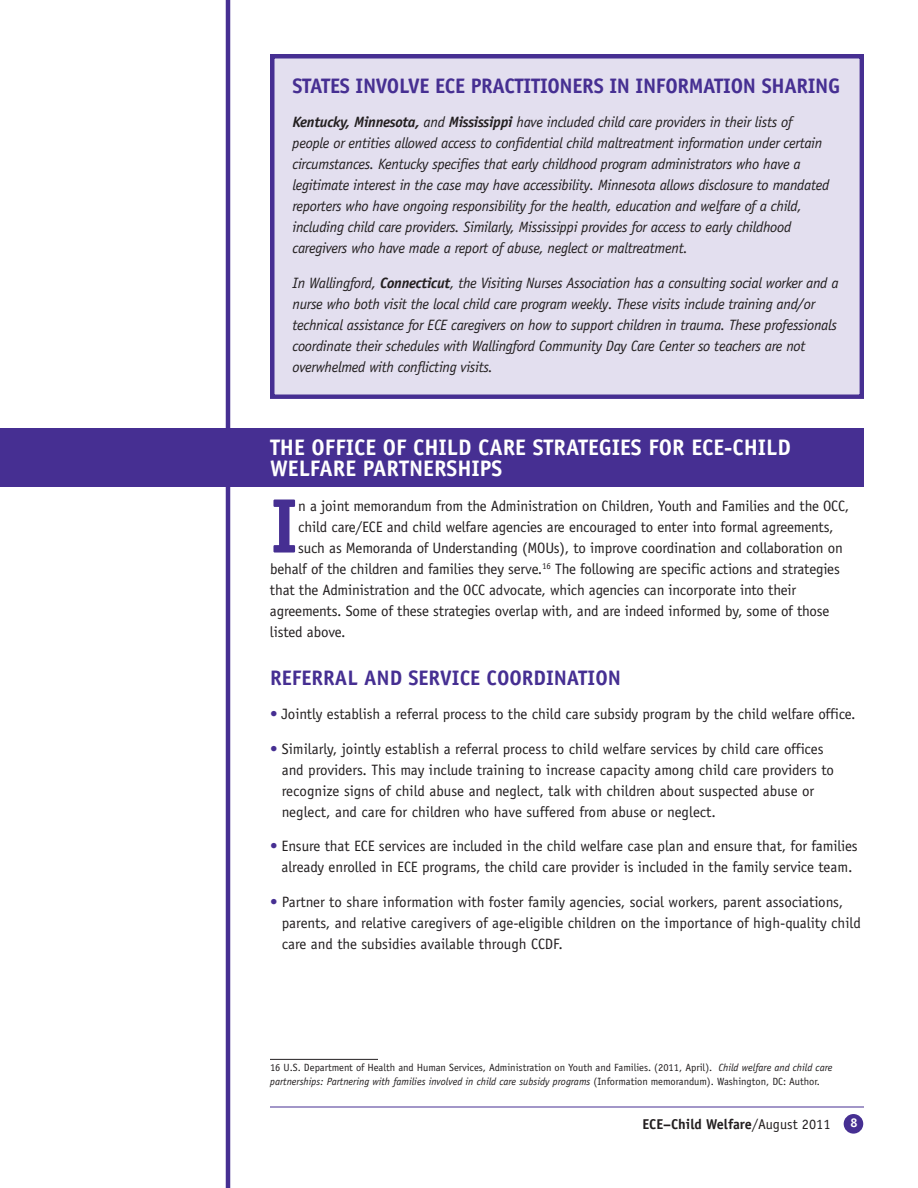
<style>
.page{position:relative;width:918px;height:1188px;background:#fff}
.page>*{position:absolute;margin:0;border:0;box-sizing:border-box;transform-origin:0 0}
.t1{font:700 77.4px "Officina Serif";color:#462f92}
.t2{font:700 22.5px/21px "Officina Sans";color:#fff}
.t3{font:700 21px "Officina Sans";letter-spacing:-.015em;color:#462f92}
.t4{font:15px/21px "Officina Sans";letter-spacing:-.01em;color:#231f20}
.t5{font:italic 15px/21px "Officina Sans";letter-spacing:-.02em;color:#231f20}
.t6{font:700 14.25px "Officina Sans";color:#231f20}
.t7{font:700 12.75px "Officina Sans";color:#fff}
.t8{font:10.5px/13.5px "Officina Sans";color:#231f20}
.s1{font-weight:700}
.s2{font-weight:700;color:#462f92}
.s3{font-style:italic}
.s4{font-weight:400}
</style>
<div class="page">
<div style="left:0;top:429px;width:864px;height:58px;background:#462f92"></div>
<div style="left:844px;top:1114px;width:19px;height:20px;background:#462f92;border-radius:50%"></div>
<hr style="left:226px;top:0;width:4px;height:1188px;background:#462f92">
<hr style="left:270px;top:1107px;width:594px;height:1px;background:#462f92">
<div style="left:274px;top:58px;width:586px;height:336px;background:#e3dfef"></div>
<div style="left:270px;top:54px;width:594px;height:345px;border:4px solid #462f92"></div>
<hr style="left:270px;top:1059px;width:108px;height:1px;background:#231f20">
<h3 class="t3" style="left:293px;top:78px;width:549px">STATES INVOLVE ECE PRACTITIONERS IN INFORMATION SHARING</h3>
<p class="t5" style="left:293px;top:113px;width:538px"><span class="s1">Kentucky, Minnesota,</span> and <span class="s1">Mississippi</span> have included child care providers in their lists of people or entities allowed access to confidential child maltreatment information under certain circumstances. Kentucky specifies that early childhood program administrators who have a legitimate interest in the case may have accessibility. Minnesota allows disclosure to mandated reporters who have ongoing responsibility for the health, education and welfare of a child, including child care providers. Similarly, Mississippi provides for access to early childhood caregivers who have made a report of abuse, neglect or maltreatment.</p>
<p class="t5" style="left:293px;top:274px;width:548px">In Wallingford, <span class="s1">Connecticut</span>, the Visiting Nurses Association has a consulting social worker and a nurse who both visit the local child care program weekly. These visits include training and/or technical assistance for ECE caregivers on how to support children in trauma. These professionals coordinate their schedules with Wallingford Community Day Care Center so teachers are not overwhelmed with conflicting visits.</p>
<h2 class="t2" style="left:270px;top:439px;width:522px">THE OFFICE OF CHILD CARE STRATEGIES FOR ECE-CHILD<br>WELFARE PARTNERSHIPS</h2>
<p class="t1" style="left:270px;top:497px;width:30px">I</p>
<p class="t4" style="left:298px;top:496px;width:553px">n a joint memorandum from the Administration on Children, Youth and Families and the OCC,</p>
<p class="t4" style="left:298px;top:517px;width:537px">child care/ECE and child welfare agencies are encouraged to enter into formal agreements,</p>
<p class="t4" style="left:298px;top:538px;width:546px">such as Memoranda of Understanding (MOUs), to improve coordination and collaboration on</p>
<p class="t4" style="left:270px;top:559px;width:571px">behalf of the children and families they serve.<sup>16</sup> The following are specific actions and strategies</p>
<p class="t4" style="left:270px;top:580px;width:528px">that the Administration and the OCC advocate, which agencies can incorporate into their</p>
<p class="t4" style="left:270px;top:601px;width:561px">agreements. Some of these strategies overlap with, and are indeed informed by, some of those</p>
<p class="t4" style="left:270px;top:622px;width:77px">listed above.</p>
<h3 class="t3" style="left:270px;top:669px;width:353px">REFERRAL AND SERVICE COORDINATION</h3>
<p class="t4" style="left:270px;top:705px;width:587px"><span class="s2">•</span> Jointly establish a referral process to the child care subsidy program by the child welfare office.</p>
<p class="t4" style="left:282px;top:739px;width:554px;text-indent:-12px"><span class="s2">•</span> Similarly, jointly establish a referral process to child welfare services by child care offices and providers. This may include training to increase capacity among child care providers to recognize signs of child abuse and neglect, talk with children about suspected abuse or neglect, and care for children who have suffered from abuse or neglect.</p>
<p class="t4" style="left:270px;top:837px;width:589px;text-align:center"><span class="s2">•</span> Ensure that ECE services are included in the child welfare case plan and ensure that, for families already enrolled in ECE programs, the child care provider is included in the family service team.</p>
<p class="t4" style="left:282px;top:892px;width:581px;text-indent:-12px"><span class="s2">•</span> Partner to share information with foster family agencies, social workers, parent associations, parents, and relative caregivers of age-eligible children on the importance of high-quality child care and the subsidies available through CCDF.</p>
<p class="t8" style="left:270px;top:1062px;width:564px">16 U.S. Department of Health and Human Services, Administration on Youth and Families. (2011, April). <span class="s3">Child welfare and child care partnerships: Partnering with families involved in child care subsidy programs</span> (Information memorandum). Washington, DC: Author.</p>
<p class="t6" style="left:642px;top:1118px;width:190px">ECE –Child Welfare<span class="s4">/August 2011</span></p>
<p class="t7" style="left:850px;top:1118px;width:9px">8</p>
</div>
